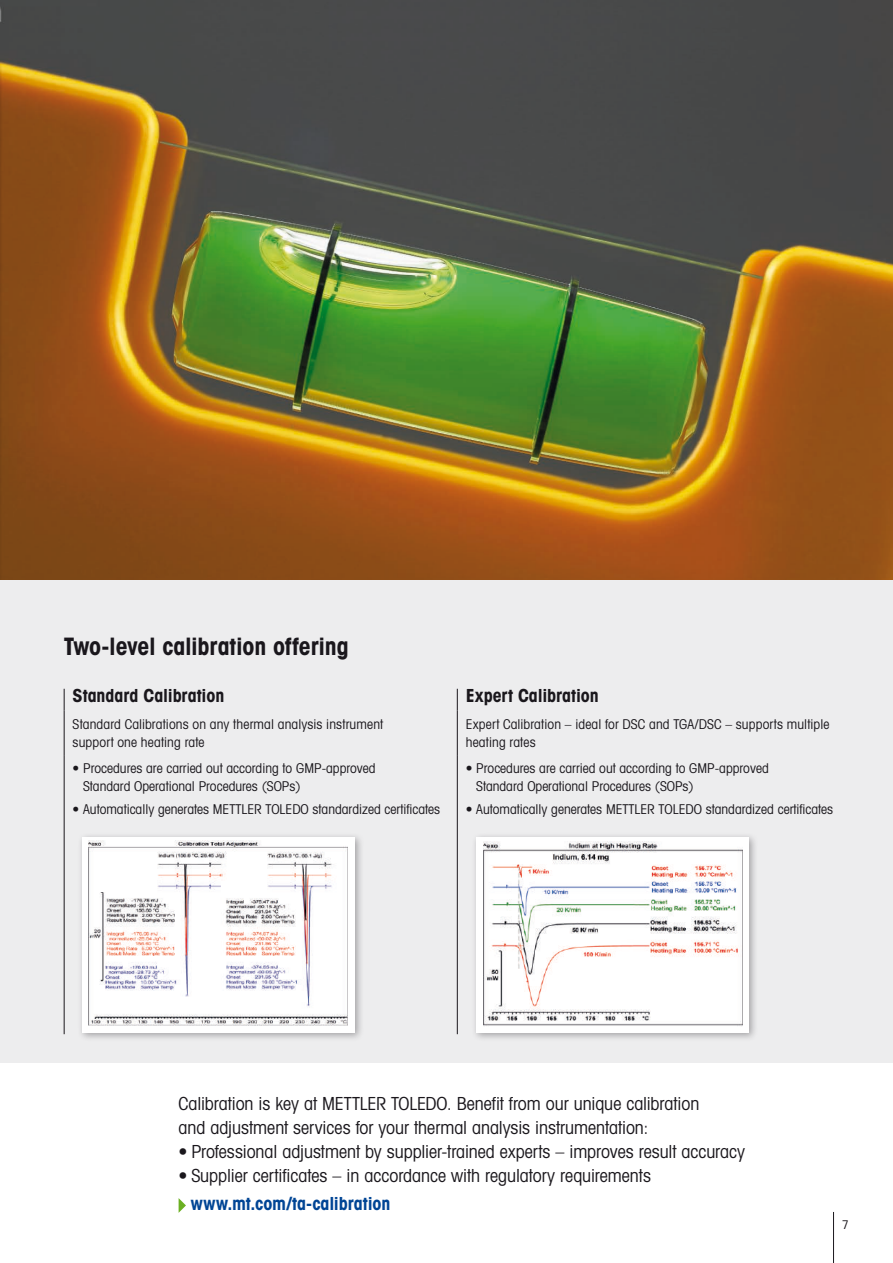
<style>
.page{position:relative;width:893px;height:1263px;background:#fff}
.page>*{position:absolute;margin:0;border:0;box-sizing:border-box;transform-origin:0 0}
.t1{font:24px "Avant Gardefor MT Bd";letter-spacing:-.01em;color:#1a171c}
.t2{font:18px/24px "Avant Gardefor MT Bk";color:#1a171c}
.t3{font:18px "Avant Gardefor MT Bd";letter-spacing:-.005em;color:#1a171c}
.t4{font:18px "Avant Gardefor MT Bd";letter-spacing:-.005em;color:#004595}
.t5{font:13.5px/18px "Avant Gardefor MT Bk";color:#1a171c}
.t6{font:12px "Avant Gardefor MT Bk";color:#1a171c}
</style>
<div class="page">
<hr style="left:833px;top:1212px;width:1px;height:51px;background:#1a171c">
<img style="left:0;top:0;width:893px;height:580px">
<div style="left:0;top:580px;width:893px;height:483px;background:#ededee"></div>
<svg style="left:179px;top:1198px;width:7px;height:15px"></svg>
<svg style="left:64px;top:689px;width:1px;height:21px"></svg>
<hr style="left:64px;top:710px;width:1px;height:45px;background:#1a171c">
<hr style="left:64px;top:755px;width:1px;height:279px;background:#1a171c">
<svg style="left:457px;top:689px;width:1px;height:21px"></svg>
<hr style="left:457px;top:710px;width:1px;height:45px;background:#1a171c">
<hr style="left:457px;top:755px;width:1px;height:279px;background:#1a171c">
<div style="left:471px;top:832px;width:287px;height:210px;background:#1a171c;opacity:.35"></div>
<div style="left:476px;top:837px;width:272px;height:196px;background:#fff"></div>
<img style="left:483px;top:842px;width:259px;height:185px">
<div style="left:77px;top:832px;width:287px;height:210px;background:#1a171c;opacity:.35"></div>
<div style="left:82px;top:837px;width:273px;height:196px;background:#fff"></div>
<img style="left:88px;top:841px;width:260px;height:185px">
<h1 class="t1" style="left:64px;top:631px;width:286px">Two-level calibration offering</h1>
<h2 class="t3" style="left:73px;top:684px;width:153px">Standard Calibration</h2>
<h2 class="t3" style="left:466px;top:684px;width:134px">Expert Calibration</h2>
<p class="t5" style="left:73px;top:714px;width:312px">Standard Calibrations on any thermal analysis instrument support one heating rate</p>
<p class="t5" style="left:466px;top:714px;width:365px">Expert Calibration – ideal for DSC and TGA/DSC – supports multiple heating rates</p>
<p class="t5" style="left:83px;top:759px;width:294px;text-indent:-11px">• Procedures are carried out according to GMP-approved<br>Standard Operational Procedures (SOPs)</p>
<p class="t5" style="left:73px;top:799px;width:369px">• Automatically generates METTLER TOLEDO standardized certificates</p>
<p class="t5" style="left:476px;top:759px;width:294px;text-indent:-11px">• Procedures are carried out according to GMP-approved<br>Standard Operational Procedures (SOPs)</p>
<p class="t5" style="left:466px;top:799px;width:369px">• Automatically generates METTLER TOLEDO standardized certificates</p>
<h2 class="t2" style="left:179px;top:1091px;width:522px">Calibration is key at METTLER TOLEDO. Benefit from our unique calibration and adjustment services for your thermal analysis instrumentation:</h2>
<h2 class="t2" style="left:179px;top:1139px;width:568px">• Professional adjustment by supplier-trained experts – improves result accuracy</h2>
<h2 class="t2" style="left:179px;top:1163px;width:474px">• Supplier certificates – in accordance with regulatory requirements</h2>
<h2 class="t4" style="left:191px;top:1192px;width:201px">www.mt.com/ta-calibration</h2>
<p class="t6" style="left:842px;top:1217px;width:8px">7</p>
</div>
